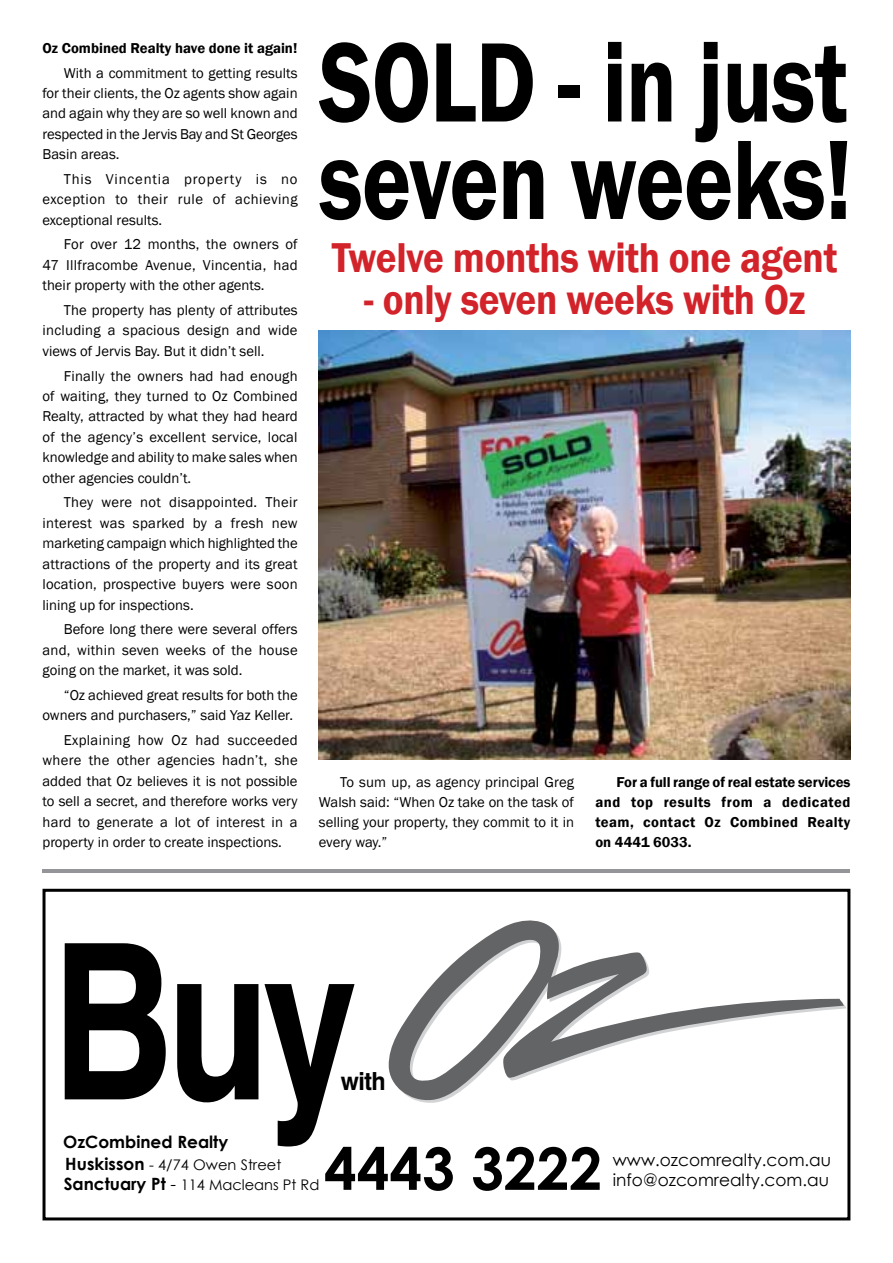
<style>
.page{position:relative;width:893px;height:1263px;background:#fff}
.page>*{position:absolute;margin:0;border:0;box-sizing:border-box;transform-origin:0 0}
.t1{font:700 217.05px "Swiss 721 BT";color:#000;scale:.79 1}
.t2{font:600 117px/97.5px "Franklin Gothic";letter-spacing:-.01em;color:#000;scale:.79 1}
.t3{font:700 58.35px "Century Gothic";color:#000}
.t4{font:600 42.9px "Franklin Gothic";letter-spacing:-.01em;color:#d2232a;scale:.91 1}
.t5{font:700 25.05px "Swiss 721 BT";color:#000;scale:.94 1}
.t6{font:16.95px "Century Gothic";color:#000}
.t7{font:700 16.95px "Century Gothic";color:#000}
.t8{font:14.7px/20.4px "Franklin Gothic";color:#000;text-align:justify}
.t9{font:600 14.7px/20.1px "Franklin Gothic";letter-spacing:.02em;color:#000;text-align:justify}
.t10{font:600 14.7px "Franklin Gothic";color:#000}
.t11{font:14.55px "Century Gothic";color:#000}
.s1{font-weight:700;font-size:16.95px}
.s2{font-size:16.95px}
</style>
<div class="page">
<img style="left:319px;top:331px;width:531px;height:428px">
<svg style="left:388px;top:920px;width:456px;height:182px"></svg>
<div style="left:43px;top:889px;width:807px;height:331px;border:3px solid #000"></div>
<hr style="left:43px;top:869px;width:807px;height:3px;background:#939598">
<p class="t10" style="left:43px;top:39px;width:256px">Oz Combined Realty have done it again!</p>
<p class="t8" style="left:43px;top:63px;width:257px;text-indent:21px">With a commitment to getting results for their clients, the Oz agents show again and again why they are so well known and respected in the Jervis Bay and St Georges Basin areas.</p>
<p class="t8" style="left:43px;top:169px;width:257px;text-indent:21px">This Vincentia property is no exception to their rule of achieving exceptional results.</p>
<p class="t8" style="left:43px;top:235px;width:257px;text-indent:21px">For over 12 months, the owners of 47 Illfracombe Avenue, Vincentia, had their property with the other agents.</p>
<p class="t8" style="left:43px;top:300px;width:257px;text-indent:21px">The property has plenty of attributes including a spacious design and wide views of Jervis Bay. But it didn’t sell.</p>
<p class="t8" style="left:43px;top:366px;width:257px;text-indent:21px">Finally the owners had had enough of waiting, they turned to Oz Combined Realty, attracted by what they had heard of the agency’s excellent service, local knowledge and ability to make sales when other agencies couldn’t.</p>
<p class="t8" style="left:43px;top:493px;width:257px;text-indent:21px">They were not disappointed. Their interest was sparked by a fresh new marketing campaign which highlighted the attractions of the property and its great location, prospective buyers were soon lining up for inspections.</p>
<p class="t8" style="left:43px;top:619px;width:257px;text-indent:21px">Before long there were several offers and, within seven weeks of the house going on the market, it was sold.</p>
<p class="t8" style="left:43px;top:685px;width:257px;text-indent:21px">“Oz achieved great results for both the owners and purchasers,” said Yaz Keller.</p>
<p class="t8" style="left:43px;top:730px;width:257px;text-indent:21px">Explaining how Oz had succeeded where the other agencies hadn’t, she added that Oz believes it is not possible to sell a secret, and therefore works very hard to generate a lot of interest in a property in order to create inspections.</p>
<h2 class="t2" style="left:319px;top:35px;width:676px">SOLD - in just seven weeks!</h2>
<h3 class="t4" style="left:332px;top:231px;width:557px">Twelve months with one agent</h3>
<h3 class="t4" style="left:364px;top:273px;width:487px">- only seven weeks with Oz</h3>
<p class="t8" style="left:319px;top:772px;width:257px;text-indent:21px">To sum up, as agency principal Greg Walsh said: “When Oz take on the task of selling your property, they commit to it in every way.”</p>
<p class="t9" style="left:595px;top:772px;width:257px;text-indent:21px">For a full range of real estate services and top results from a dedicated team, contact Oz Combined Realty on 4441 6033.</p>
<h1 class="t1" style="left:52px;top:890px;width:385px">Buy</h1>
<h3 class="t5" style="left:341px;top:1065px;width:49px">with</h3>
<p class="t7" style="left:63px;top:1129px;width:167px">OzCombined Realty</p>
<h3 class="t3" style="left:324px;top:1124px;width:280px">4443 3222</h3>
<p class="t11" style="left:65px;top:1154px;width:218px"><span class="s1">Huskisson</span> - 4/74 Owen Street</p>
<p class="t6" style="left:613px;top:1147px;width:220px">www.ozcomrealty.com.au</p>
<p class="t11" style="left:64px;top:1174px;width:257px"><span class="s1">Sanctuary Pt</span> <span class="s2">-</span> 114 Macleans Pt Rd</p>
<p class="t6" style="left:613px;top:1168px;width:218px">info@ozcomrealty.com.au</p>
</div>
